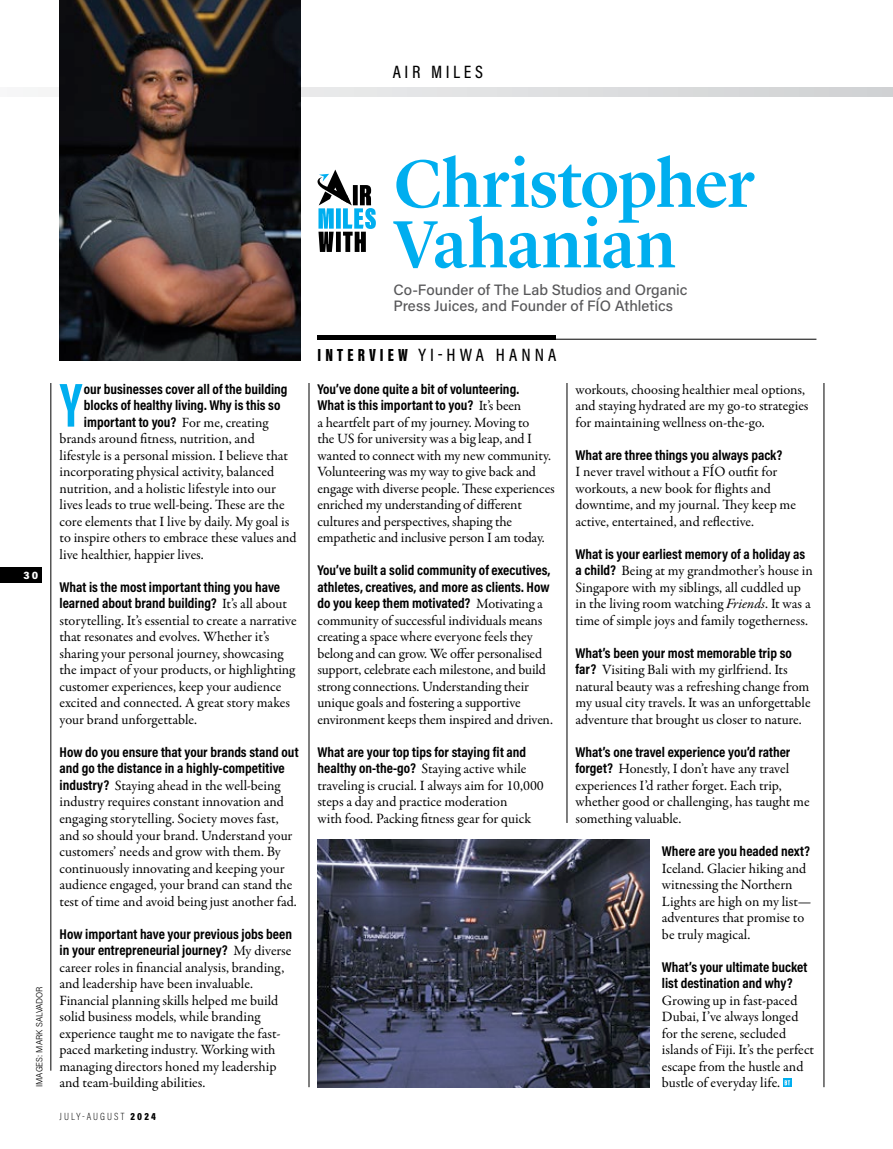
<style>
.page{position:relative;width:893px;height:1149px;background:#fff}
.page>*{position:absolute;margin:0;border:0;box-sizing:border-box;transform-origin:0 0}
.t1{font:500 69.15px/60.4px "Lyon Display";letter-spacing:-.01em;color:#00aeef}
.t2{font:700 63.6px "Acumin Pro Extra Cond";color:#00aeef}
.t3{font:500 18px "Acumin Pro Cond";letter-spacing:.23em;color:#000}
.t4{font:500 18px "Acumin Pro Cond";letter-spacing:.21em;color:#000}
.t5{font:500 15px/16.5px "Acumin Pro";color:#58585a}
.t6{font:14.25px/16.5px "Garamond Premr Pro";letter-spacing:-.005em;color:#000}
.t7{font:700 14.25px/16.5px "Acumin Pro Cond";color:#000}
.t8{font:200 10.5px "Acumin Pro Cond";letter-spacing:.2em;color:#000}
.t9{font:900 10.5px "Acumin Pro Semi Cond";color:#fff}
.t10{font:300 9px "Acumin Pro Semi Cond";color:#000}
.s1{font-family:"Garamond Premr Pro";font-weight:400}
.s2{font-family:"Acumin Pro Cond";font-weight:700}
.s3{font-weight:900}
.s4{font-family:"Acumin Pro Extra Cond";font-weight:900}
.s5{font-style:italic}
</style>
<div class="page">
<svg style="left:59px;top:88px;width:834px;height:8px"></svg>
<img style="left:60px;top:0;width:240px;height:360px">
<hr style="left:317px;top:335px;width:239px;height:4px;background:#000">
<hr style="left:318px;top:339px;width:498px;height:1px;background:#000">
<hr style="left:824px;top:383px;width:1px;height:703px;background:#000">
<hr style="left:51px;top:383px;width:1px;height:687px;background:#000">
<hr style="left:567px;top:383px;width:1px;height:439px;background:#000">
<hr style="left:309px;top:383px;width:1px;height:703px;background:#000">
<svg style="left:783px;top:1078px;width:9px;height:8px"></svg>
<svg style="left:785px;top:1079px;width:5px;height:5px"></svg>
<svg style="left:317px;top:169px;width:59px;height:83px"></svg>
<img style="left:317px;top:839px;width:332px;height:247px">
<div style="left:0;top:567px;width:41px;height:16px;background:#000"></div>
<p class="t4" style="left:393px;top:60px;width:92px">AIR MILES</p>
<p class="t9" style="left:24px;top:567px;width:16px">30</p>
<p class="t10" style="left:33px;top:1086px;width:102px;rotate:-90deg">IMAGES: MARK SALVADOR</p>
<h2 class="t2" style="left:60px;top:366px;width:23px">Y</h2>
<p class="t7" style="left:84px;top:380px;width:205px">our businesses cover all of the building blocks of healthy living. Why is this so important to you? <span class="s1">For me, creating</span></p>
<p class="t6" style="left:60px;top:430px;width:239px">brands around fitness, nutrition, and lifestyle is a personal mission. I believe that incorporating physical activity, balanced nutrition, and a holistic lifestyle into our lives leads to true well-being. These are the core elements that I live by daily. My goal is to inspire others to embrace these values and live healthier, happier lives.</p>
<p class="t7" style="left:60px;top:578px;width:229px">What is the most important thing you have learned about brand building? <span class="s1">It’s all about</span></p>
<p class="t6" style="left:60px;top:612px;width:239px">storytelling. It’s essential to create a narrative that resonates and evolves. Whether it’s sharing your personal journey, showcasing the impact of your products, or highlighting customer experiences, keep your audience excited and connected. A great story makes your brand unforgettable.</p>
<p class="t7" style="left:60px;top:743px;width:241px">How do you ensure that your brands stand out and go the distance in a highly-competitive</p>
<p class="t6" style="left:60px;top:777px;width:239px"><span class="s2">industry?</span> Staying ahead in the well-being industry requires constant innovation and engaging storytelling. Society moves fast, and so should your brand. Understand your customers’ needs and grow with them. By continuously innovating and keeping your audience engaged, your brand can stand the test of time and avoid being just another fad.</p>
<p class="t7" style="left:60px;top:924px;width:234px">How important have your previous jobs been in your entrepreneurial journey? <span class="s1">My diverse</span></p>
<p class="t6" style="left:60px;top:958px;width:226px">career roles in financial analysis, branding, and leadership have been invaluable.<br>Financial planning skills helped me build solid business models, while branding experience taught me to navigate the fast&shy;paced marketing industry. Working with managing directors honed my leadership and team-building abilities.</p>
<p class="t8" style="left:60px;top:1109px;width:98px">JULY-AUGUST <span class="s3">2024</span></p>
<h1 class="t1" style="left:393px;top:148px;width:362px">Christopher<br>Vahanian</h1>
<p class="t5" style="left:393px;top:280px;width:296px">Co-Founder of The Lab Studios and Organic<br>Press Juices, and Founder of FÍO Athletics</p>
<p class="t3" style="left:318px;top:342px;width:240px"><span class="s4">INTERVIEW</span> YI-HWA HANNA</p>
<p class="t7" style="left:317px;top:380px;width:205px">You’ve done quite a bit of volunteering.<br>What is this important to you? <span class="s1">It’s been</span></p>
<p class="t6" style="left:317px;top:414px;width:239px">a heartfelt part of my journey. Moving to<br>the US for university was a big leap, and I wanted to connect with my new community.<br>Volunteering was my way to give back and engage with diverse people. These experiences enriched my understanding of different cultures and perspectives, shaping the empathetic and inclusive person I am today.</p>
<p class="t7" style="left:317px;top:561px;width:234px;text-align:justify">You’ve built a solid community of executives, athletes, creatives, and more as clients. How do you keep them motivated? <span class="s1">Motivating a</span></p>
<p class="t6" style="left:317px;top:612px;width:237px">community of successful individuals means creating a space where everyone feels they belong and can grow. We offer personalised support, celebrate each milestone, and build strong connections. Understanding their unique goals and fostering a supportive environment keeps them inspired and driven.</p>
<p class="t7" style="left:317px;top:743px;width:210px">What are your top tips for staying fit and</p>
<p class="t6" style="left:317px;top:760px;width:228px"><span class="s2">healthy on-the-go?</span> Staying active while traveling is crucial. I always aim for 10,000 steps a day and practice moderation<br>with food. Packing fitness gear for quick</p>
<p class="t6" style="left:575px;top:381px;width:235px">workouts, choosing healthier meal options, and staying hydrated are my go-to strategies for maintaining wellness on-the-go.</p>
<p class="t7" style="left:575px;top:446px;width:208px">What are three things you always pack?</p>
<p class="t6" style="left:575px;top:463px;width:222px">I never travel without a FÍO outfit for workouts, a new book for flights and downtime, and my journal. They keep me active, entertained, and reflective.</p>
<p class="t7" style="left:575px;top:545px;width:231px">What is your earliest memory of a holiday as</p>
<p class="t6" style="left:575px;top:562px;width:239px"><span class="s2">a child?</span> Being at my grandmother’s house in Singapore with my siblings, all cuddled up in the living room watching <span class="s5">Friends</span>. It was a time of simple joys and family togetherness.</p>
<p class="t7" style="left:575px;top:644px;width:218px">What’s been your most memorable trip so</p>
<p class="t6" style="left:575px;top:661px;width:237px"><span class="s2">far?</span> Visiting Bali with my girlfriend. Its natural beauty was a refreshing change from my usual city travels. It was an unforgettable adventure that brought us closer to nature.</p>
<p class="t7" style="left:575px;top:743px;width:216px">What’s one travel experience you’d rather</p>
<p class="t6" style="left:575px;top:760px;width:236px"><span class="s2">forget?</span> Honestly, I don’t have any travel experiences I’d rather forget. Each trip, whether good or challenging, has taught me something valuable.</p>
<p class="t7" style="left:662px;top:842px;width:149px">Where are you headed next?</p>
<p class="t6" style="left:662px;top:859px;width:151px">Iceland. Glacier hiking and witnessing the Northern<br>Lights are high on my list— adventures that promise to be truly magical.</p>
<p class="t7" style="left:662px;top:957px;width:147px">What’s your ultimate bucket list destination and why?</p>
<p class="t6" style="left:662px;top:991px;width:154px">Growing up in fast-paced<br>Dubai, I’ve always longed for the serene, secluded islands of Fiji. It’s the perfect escape from the hustle and bustle of everyday life.</p>
</div>
